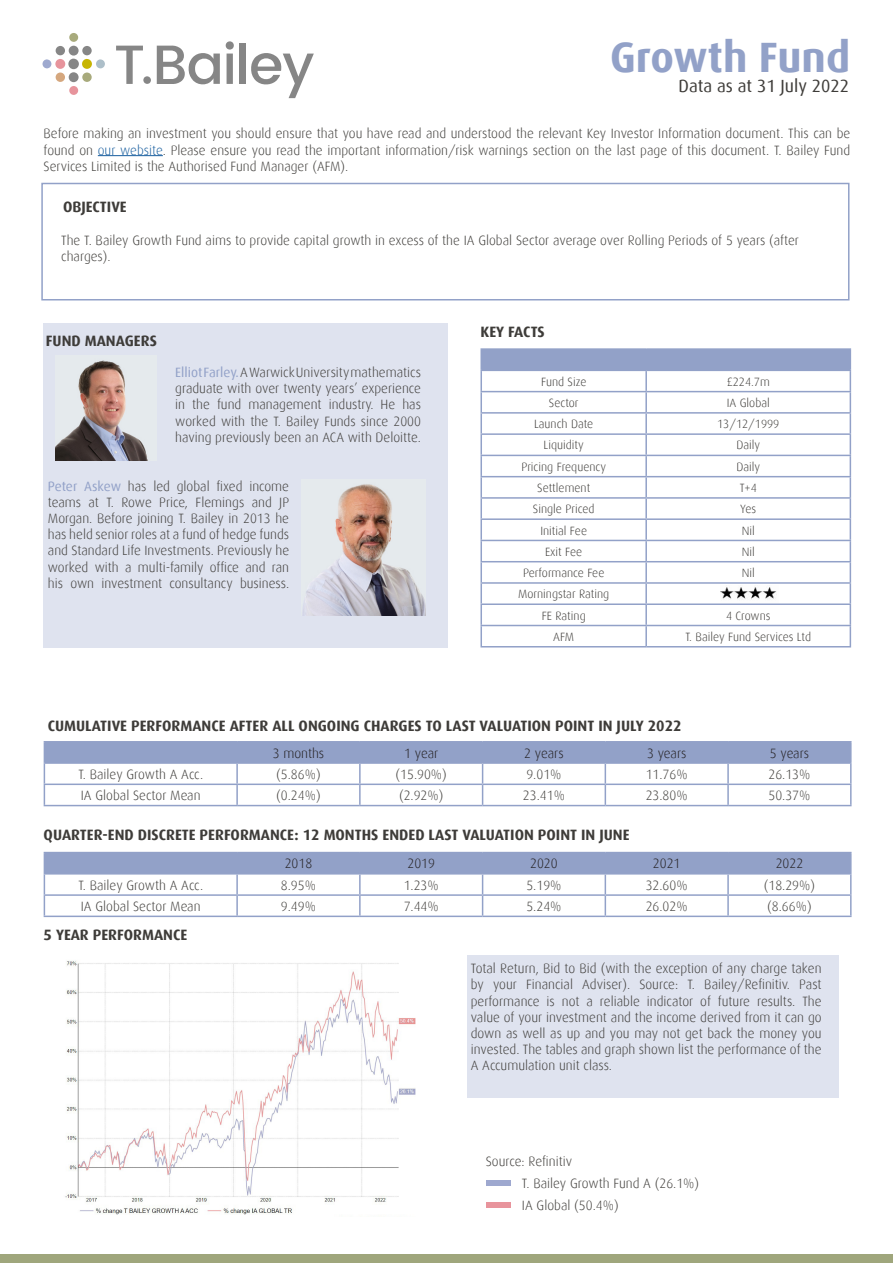
<style>
.page{position:relative;width:893px;height:1263px;background:#fff}
.page>*{position:absolute;margin:0;border:0;box-sizing:border-box;transform-origin:0 0}
.t1{font:700 42.45px "Dax";color:#92a1c8}
.t2{font:17.55px "Dax";color:#3e3c39}
.t3{font:700 15px "Dax";color:#3e3c39}
.t4{font:300 13.5px/16.2px "Dax";color:#3e3c39;text-align:justify}
.t5{font:300 13.5px "Dax";color:#231f20}
.t6{font:300 12px "Dax";color:#3e3c39}
.s1{color:#175d9e}
.s2{font-weight:400;color:#92a1c8}
</style>
<div class="page">
<div style="left:43px;top:323px;width:405px;height:324px;background:#dfe3ef"></div>
<div style="left:467px;top:955px;width:372px;height:143px;background:#dfe3ef"></div>
<svg style="left:43px;top:33px;width:62px;height:62px"></svg>
<svg style="left:116px;top:45px;width:104px;height:39px"></svg>
<svg style="left:226px;top:41px;width:8px;height:43px"></svg>
<div style="left:240px;top:43px;width:6px;height:41px;background:#868686"></div>
<svg style="left:251px;top:53px;width:63px;height:45px"></svg>
<hr style="left:98px;top:155px;width:65px;height:1px;background:#175d9e">
<hr style="left:44px;top:741px;width:193px;height:1px;background:#92a1c8">
<hr style="left:237px;top:741px;width:123px;height:1px;background:#92a1c8">
<hr style="left:360px;top:741px;width:123px;height:1px;background:#92a1c8">
<hr style="left:483px;top:741px;width:122px;height:1px;background:#92a1c8">
<hr style="left:605px;top:741px;width:123px;height:1px;background:#92a1c8">
<hr style="left:728px;top:741px;width:124px;height:1px;background:#92a1c8">
<hr style="left:44px;top:805px;width:193px;height:1px;background:#92a1c8">
<hr style="left:237px;top:805px;width:123px;height:1px;background:#92a1c8">
<hr style="left:360px;top:805px;width:123px;height:1px;background:#92a1c8">
<hr style="left:483px;top:805px;width:122px;height:1px;background:#92a1c8">
<hr style="left:605px;top:805px;width:123px;height:1px;background:#92a1c8">
<hr style="left:728px;top:805px;width:124px;height:1px;background:#92a1c8">
<svg style="left:44px;top:742px;width:808px;height:63px"></svg>
<hr style="left:44px;top:783px;width:193px;height:2px;background:#92a1c8">
<hr style="left:237px;top:783px;width:123px;height:2px;background:#92a1c8">
<hr style="left:360px;top:783px;width:123px;height:2px;background:#92a1c8">
<hr style="left:483px;top:783px;width:122px;height:2px;background:#92a1c8">
<hr style="left:605px;top:783px;width:123px;height:2px;background:#92a1c8">
<hr style="left:728px;top:783px;width:124px;height:2px;background:#92a1c8">
<svg style="left:44px;top:852px;width:808px;height:63px"></svg>
<hr style="left:44px;top:915px;width:193px;height:2px;background:#92a1c8">
<hr style="left:237px;top:915px;width:123px;height:2px;background:#92a1c8">
<hr style="left:360px;top:915px;width:123px;height:2px;background:#92a1c8">
<hr style="left:483px;top:915px;width:122px;height:2px;background:#92a1c8">
<hr style="left:605px;top:915px;width:123px;height:2px;background:#92a1c8">
<hr style="left:728px;top:915px;width:124px;height:2px;background:#92a1c8">
<div style="left:0;top:1254px;width:893px;height:9px;background:#9fa67c"></div>
<div style="left:41px;top:183px;width:808px;height:117px;border:2px solid #92a1c8"></div>
<hr style="left:480px;top:348px;width:166px;height:2px;background:#92a1c8">
<hr style="left:646px;top:348px;width:205px;height:2px;background:#92a1c8">
<svg style="left:480px;top:349px;width:371px;height:297px"></svg>
<hr style="left:480px;top:646px;width:166px;height:1px;background:#92a1c8">
<hr style="left:646px;top:646px;width:205px;height:1px;background:#92a1c8">
<div style="left:486px;top:1202px;width:24px;height:6px;background:#e8949c"></div>
<div style="left:486px;top:1180px;width:25px;height:6px;background:#9ea8cf"></div>
<img style="left:55px;top:360px;width:93px;height:100px">
<img style="left:303px;top:484px;width:123px;height:132px">
<img style="left:65px;top:960px;width:351px;height:255px">
<img style="left:721px;top:586px;width:57px;height:17px">
<p class="t1" style="left:610px;top:33px;width:242px">Growth Fund</p>
<p class="t2" style="left:679px;top:76px;width:172px">Data as at 31 July 2022</p>
<p class="t4" style="left:44px;top:126px;width:808px">Before making an investment you should ensure that you have read and understood the relevant Key Investor Information document. This can be found on <span class="s1">our website</span>. Please ensure you read the important information/risk warnings section on the last page of this document. T. Bailey Fund Services Limited is the Authorised Fund Manager (AFM).</p>
<p class="t3" style="left:63px;top:199px;width:65px">OBJECTIVE</p>
<p class="t4" style="left:61px;top:232px;width:739px">The T. Bailey Growth Fund aims to provide capital growth in excess of the IA Global Sector average over Rolling Periods of 5 years (after charges).</p>
<p class="t3" style="left:46px;top:332px;width:113px">FUND MANAGERS</p>
<p class="t4" style="left:175px;top:364px;width:247px"><span class="s2">Elliot Farley.</span> A Warwick University mathematics graduate with over twenty years’ experience in the fund management industry. He has worked with the T. Bailey Funds since 2000 having previously been an ACA with Deloitte.</p>
<p class="t4" style="left:48px;top:478px;width:243px"><span class="s2">Peter Askew</span> has led global fixed income teams at T. Rowe Price, Flemings and JP Morgan. Before joining T. Bailey in 2013 he has held senior roles at a fund of hedge funds and Standard Life Investments. Previously he worked with a multi-family office and ran his own investment consultancy business.</p>
<p class="t3" style="left:480px;top:323px;width:66px">KEY FACTS</p>
<p class="t6" style="left:541px;top:375px;width:47px">Fund Size</p>
<p class="t6" style="left:727px;top:375px;width:45px">£224.7m</p>
<p class="t6" style="left:549px;top:396px;width:31px">Sector</p>
<p class="t6" style="left:727px;top:396px;width:45px">IA Global</p>
<p class="t6" style="left:534px;top:417px;width:61px">Launch Date</p>
<p class="t6" style="left:717px;top:417px;width:64px">13/12/1999</p>
<p class="t6" style="left:544px;top:439px;width:42px">Liquidity</p>
<p class="t6" style="left:736px;top:439px;width:25px">Daily</p>
<p class="t6" style="left:521px;top:460px;width:86px">Pricing Frequency</p>
<p class="t6" style="left:736px;top:460px;width:25px">Daily</p>
<p class="t6" style="left:537px;top:481px;width:55px">Settlement</p>
<p class="t6" style="left:740px;top:481px;width:19px">T+4</p>
<p class="t6" style="left:533px;top:502px;width:63px">Single Priced</p>
<p class="t6" style="left:740px;top:502px;width:17px">Yes</p>
<p class="t6" style="left:540px;top:524px;width:48px">Initial Fee</p>
<p class="t6" style="left:742px;top:524px;width:15px">Nil</p>
<p class="t6" style="left:545px;top:545px;width:39px">Exit Fee</p>
<p class="t6" style="left:742px;top:545px;width:15px">Nil</p>
<p class="t6" style="left:523px;top:566px;width:83px">Performance Fee</p>
<p class="t6" style="left:742px;top:566px;width:15px">Nil</p>
<p class="t6" style="left:518px;top:588px;width:93px">Morningstar Rating</p>
<p class="t6" style="left:542px;top:609px;width:45px">FE Rating</p>
<p class="t6" style="left:726px;top:609px;width:46px">4 Crowns</p>
<p class="t6" style="left:553px;top:630px;width:22px">AFM</p>
<p class="t6" style="left:685px;top:630px;width:127px">T. Bailey Fund Services Ltd</p>
<p class="t3" style="left:48px;top:717px;width:635px">CUMULATIVE PERFORMANCE AFTER ALL ONGOING CHARGES TO LAST VALUATION POINT IN JULY 2022</p>
<p class="t5" style="left:273px;top:746px;width:53px">3 months</p>
<p class="t5" style="left:404px;top:746px;width:36px">1 year</p>
<p class="t5" style="left:524px;top:746px;width:41px">2 years</p>
<p class="t5" style="left:647px;top:746px;width:41px">3 years</p>
<p class="t5" style="left:770px;top:746px;width:41px">5 years</p>
<p class="t4" style="left:78px;top:766px;width:126px">T. Bailey Growth A Acc.</p>
<p class="t4" style="left:276px;top:766px;width:46px">(5.86%)</p>
<p class="t4" style="left:396px;top:766px;width:53px">(15.90%)</p>
<p class="t4" style="left:526px;top:766px;width:37px">9.01%</p>
<p class="t4" style="left:646px;top:766px;width:43px">11.76%</p>
<p class="t4" style="left:768px;top:766px;width:43px">26.13%</p>
<p class="t4" style="left:81px;top:788px;width:121px">IA Global Sector Mean</p>
<p class="t4" style="left:276px;top:788px;width:46px">(0.24%)</p>
<p class="t4" style="left:399px;top:788px;width:46px">(2.92%)</p>
<p class="t4" style="left:523px;top:788px;width:43px">23.41%</p>
<p class="t4" style="left:646px;top:788px;width:43px">23.80%</p>
<p class="t4" style="left:768px;top:788px;width:43px">50.37%</p>
<p class="t3" style="left:44px;top:827px;width:587px">QUARTER-END DISCRETE PERFORMANCE: 12 MONTHS ENDED LAST VALUATION POINT IN JUNE</p>
<p class="t5" style="left:285px;top:856px;width:29px">2018</p>
<p class="t5" style="left:407px;top:856px;width:29px">2019</p>
<p class="t5" style="left:530px;top:856px;width:29px">2020</p>
<p class="t5" style="left:653px;top:856px;width:29px">2021</p>
<p class="t5" style="left:776px;top:856px;width:29px">2022</p>
<p class="t4" style="left:78px;top:877px;width:126px">T. Bailey Growth A Acc.</p>
<p class="t4" style="left:281px;top:877px;width:37px">8.95%</p>
<p class="t4" style="left:404px;top:877px;width:37px">1.23%</p>
<p class="t4" style="left:526px;top:877px;width:37px">5.19%</p>
<p class="t4" style="left:646px;top:877px;width:43px">32.60%</p>
<p class="t4" style="left:764px;top:877px;width:53px">(18.29%)</p>
<p class="t4" style="left:81px;top:898px;width:121px">IA Global Sector Mean</p>
<p class="t4" style="left:281px;top:898px;width:37px">9.49%</p>
<p class="t4" style="left:404px;top:898px;width:37px">7.44%</p>
<p class="t4" style="left:526px;top:898px;width:37px">5.24%</p>
<p class="t4" style="left:646px;top:898px;width:43px">26.02%</p>
<p class="t4" style="left:767px;top:898px;width:46px">(8.66%)</p>
<p class="t3" style="left:44px;top:926px;width:145px">5 YEAR PERFORMANCE</p>
<p class="t4" style="left:471px;top:960px;width:352px">Total Return, Bid to Bid (with the exception of any charge taken by your Financial Adviser). Source: T. Bailey/Refinitiv. Past performance is not a reliable indicator of future results. The value of your investment and the income derived from it can go down as well as up and you may not get back the money you invested. The tables and graph shown list the performance of the A Accumulation unit class.</p>
<p class="t4" style="left:486px;top:1153px;width:88px">Source: Refinitiv</p>
<p class="t4" style="left:522px;top:1175px;width:179px">T. Bailey Growth Fund A (26.1%)</p>
<p class="t4" style="left:522px;top:1197px;width:98px">IA Global (50.4%)</p>
</div>
